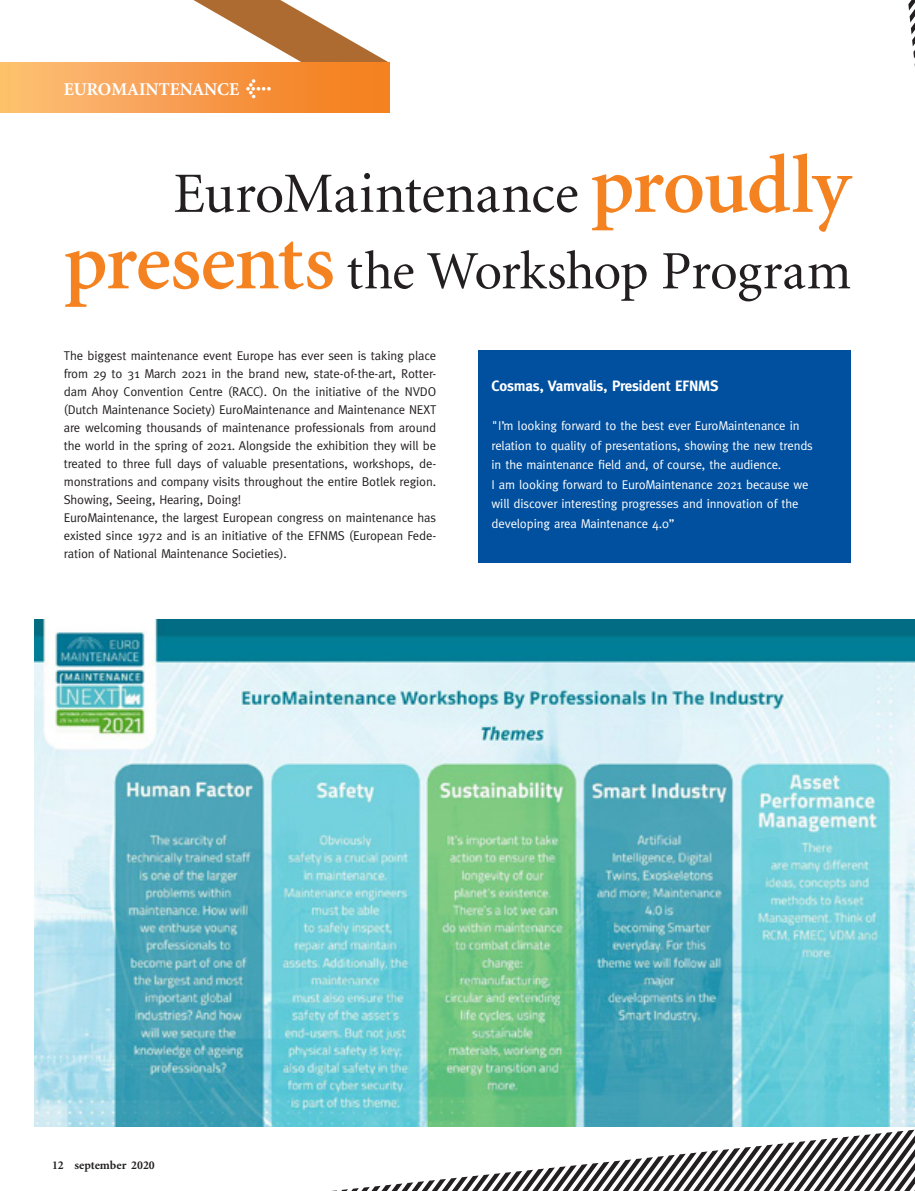
<style>
.page{position:relative;width:915px;height:1191px;background:#fff}
.page>*{position:absolute;margin:0;border:0;box-sizing:border-box;transform-origin:0 0}
.t1{font:57px "Minion";letter-spacing:-.01em;color:#231f20}
.t2{font:54px "Minion";letter-spacing:-.015em;color:#231f20}
.t3{font:700 18px "Minion";color:#fff}
.t4{font:700 15px "Meta";letter-spacing:-.01em;color:#fff}
.t5{font:12.75px/18px "Meta";letter-spacing:-.01em;color:#231f20}
.t6{font:12.75px/19.5px "Meta";letter-spacing:-.01em;color:#fff}
.t7{font:700 12px "Minion";color:#231f20}
.s1{font-family:"Meta Plus";font-size:21px}
.s2{font-weight:600;font-size:82.5px;color:#f58220}
</style>
<div class="page">
<img style="left:34px;top:619px;width:880px;height:507px">
<svg style="left:908px;top:0;width:7px;height:67px"></svg>
<svg style="left:332px;top:1129px;width:582px;height:62px"></svg>
<svg style="left:193px;top:0;width:196px;height:63px"></svg>
<div style="left:0;top:63px;width:389px;height:50px;background:linear-gradient(to right,#fcbf79,#f37a1b)"></div>
<div style="left:478px;top:350px;width:372px;height:212px;background:#01509f"></div>
<h3 class="t3" style="left:64px;top:80px;width:209px">EUROMAINTENANCE <span class="s1">&lt;</span></h3>
<h1 class="t1" style="left:173px;top:165px;width:679px">EuroMaintenance <span class="s2">proudly</span></h1>
<h2 class="t2" style="left:64px;top:244px;width:788px"><span class="s2">presents</span> the Workshop Program</h2>
<p class="t5" style="left:64px;top:346px;width:374px">The biggest maintenance event Europe has ever seen is taking place from 29 to 31 March 2021 in the brand new, state-of-the-art, Rotter&shy;dam Ahoy Convention Centre (RACC). On the initiative of the NVDO (Dutch Maintenance Society) EuroMaintenance and Maintenance NEXT are welcoming thousands of maintenance professionals from around the world in the spring of 2021. Alongside the exhibition they will be treated to three full days of valuable presentations, workshops, de&shy;monstrations and company visits throughout the entire Botlek region.<br>Showing, Seeing, Hearing, Doing!<br>EuroMaintenance, the largest European congress on maintenance has existed since 1972 and is an initiative of the EFNMS (European Fede&shy;ration of National Maintenance Societies).</p>
<p class="t4" style="left:491px;top:377px;width:228px">Cosmas, Vamvalis, President EFNMS</p>
<p class="t6" style="left:491px;top:416px;width:323px">"I’m looking forward to the best ever EuroMaintenance in relation to quality of presentations, showing the new trends in the maintenance field and, of course, the audience.<br>I am looking forward to EuroMaintenance 2021 because we will discover interesting progresses and innovation of the developing area Maintenance 4.0”</p>
<p class="t7" style="left:52px;top:1158px;width:104px">12 september 2020</p>
</div>
